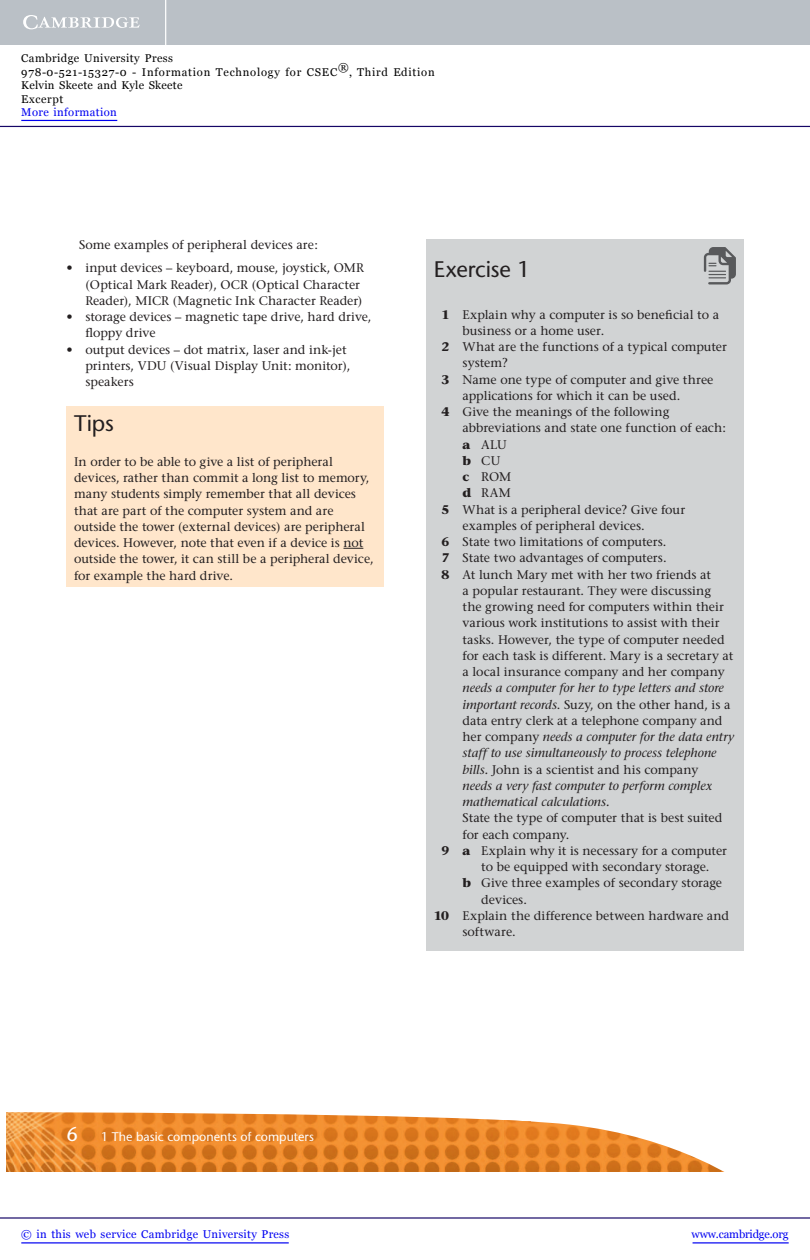
<style>
.page{position:relative;width:810px;height:1260px;background:#fff}
.page>*{position:absolute;margin:0;border:0;box-sizing:border-box;transform-origin:0 0}
.t1{font:22.5px "Stone Sans";letter-spacing:-.01em;color:#231f20}
.t2{font:12.5px/16.2px "Stone Serif";color:#231f20}
.t3{font:italic 12.5px/16.2px "Stone Serif";color:#231f20}
.t4{font:12.5px "Stone Sans";color:#fff}
.t5{font:11.25px/13.5px "Georgia";letter-spacing:.055em;color:#000}
.t6{font:11.25px "Georgia";letter-spacing:.025em;color:#0000f1}
.t7{font:11.25px "Georgia";letter-spacing:-.015em;color:#0000f1}
.s1{font-weight:700}
.s2{font-style:normal}
.s3{font-size:20px}
</style>
<div class="page">
<img style="left:6px;top:1112px;width:499px;height:60px">
<img style="left:505px;top:1120px;width:219px;height:52px">
<div style="left:67px;top:406px;width:317px;height:181px;background:#ffe6cb"></div>
<svg style="left:343px;top:548px;width:20px;height:1px"></svg>
<div style="left:426px;top:240px;width:317px;height:711px;background:#d1d3d4"></div>
<svg style="left:704px;top:247px;width:32px;height:37px"></svg>
<hr style="left:0;top:1217px;width:810px;height:2px;background:#150666">
<hr style="left:693px;top:1242px;width:96px;height:1px;background:#0000f1">
<hr style="left:0;top:126px;width:810px;height:1px;background:#150666">
<div style="left:0;top:0;width:810px;height:45px;background:#bac0c6"></div>
<svg style="left:23px;top:15px;width:117px;height:14px"></svg>
<hr style="left:165px;top:0;width:1px;height:45px;background:#fff">
<hr style="left:21px;top:1242px;width:268px;height:1px;background:#0000f1">
<hr style="left:21px;top:120px;width:96px;height:1px;background:#0000f1">
<p class="t5" style="left:21px;top:52px;width:415px">Cambridge University Press<br>978-0-521-15327-0 - Information Technology for CSEC®, Third Edition Kelvin Skeete and Kyle Skeete<br>Excerpt</p>
<p class="t6" style="left:21px;top:106px;width:97px">More information</p>
<p class="t2" style="left:79px;top:238px;width:240px">Some examples of peripheral devices are:</p>
<p class="t2" style="left:85px;top:261px;width:280px;text-indent:-19px">• input devices – keyboard, mouse, joystick, OMR (Optical Mark Reader), OCR (Optical Character<br>Reader), MICR (Magnetic Ink Character Reader)</p>
<p class="t2" style="left:85px;top:310px;width:288px;text-indent:-19px">• storage devices – magnetic tape drive, hard drive, floppy drive</p>
<p class="t2" style="left:85px;top:343px;width:267px;text-indent:-19px">• output devices – dot matrix, laser and ink-jet printers, VDU (Visual Display Unit: monitor), speakers</p>
<h1 class="t1" style="left:74px;top:414px;width:41px">Tips</h1>
<p class="t2" style="left:74px;top:455px;width:301px">In order to be able to give a list of peripheral devices, rather than commit a long list to memory, many students simply remember that all devices that are part of the computer system and are outside the tower (external devices) are peripheral devices. However, note that even if a device is not outside the tower, it can still be a peripheral device, for example the hard drive.</p>
<h1 class="t1" style="left:434px;top:260px;width:98px">Exercise 1</h1>
<p class="t2" style="left:442px;top:308px;width:279px"><span class="s1">1</span> Explain why a computer is so beneficial to a</p>
<p class="t2" style="left:463px;top:324px;width:143px">business or a home user.</p>
<p class="t2" style="left:442px;top:340px;width:287px"><span class="s1">2</span> What are the functions of a typical computer</p>
<p class="t2" style="left:463px;top:356px;width:47px">system?</p>
<p class="t2" style="left:442px;top:373px;width:273px"><span class="s1">3</span> Name one type of computer and give three</p>
<p class="t2" style="left:463px;top:389px;width:219px">applications for which it can be used.</p>
<p class="t2" style="left:442px;top:405px;width:229px"><span class="s1">4</span> Give the meanings of the following</p>
<p class="t2" style="left:463px;top:421px;width:265px">abbreviations and state one function of each:</p>
<p class="t2" style="left:463px;top:438px;width:46px"><span class="s1">a</span> ALU</p>
<p class="t2" style="left:463px;top:454px;width:39px"><span class="s1">b</span> CU</p>
<p class="t2" style="left:463px;top:470px;width:50px"><span class="s1">c</span> ROM</p>
<p class="t2" style="left:463px;top:486px;width:50px"><span class="s1">d</span> RAM</p>
<p class="t2" style="left:442px;top:503px;width:245px"><span class="s1">5</span> What is a peripheral device? Give four</p>
<p class="t2" style="left:463px;top:519px;width:184px">examples of peripheral devices.</p>
<p class="t2" style="left:442px;top:535px;width:226px"><span class="s1">6</span> State two limitations of computers.</p>
<p class="t2" style="left:442px;top:551px;width:227px"><span class="s1">7</span> State two advantages of computers.</p>
<p class="t2" style="left:442px;top:568px;width:271px"><span class="s1">8</span> At lunch Mary met with her two friends at</p>
<p class="t2" style="left:463px;top:584px;width:250px">a popular restaurant. They were discussing</p>
<p class="t2" style="left:463px;top:600px;width:263px">the growing need for computers within their</p>
<p class="t2" style="left:463px;top:616px;width:259px">various work institutions to assist with their</p>
<p class="t2" style="left:463px;top:633px;width:264px">tasks. However, the type of computer needed</p>
<p class="t2" style="left:463px;top:649px;width:272px">for each task is different. Mary is a secretary at</p>
<p class="t2" style="left:463px;top:665px;width:264px">a local insurance company and her company</p>
<p class="t3" style="left:463px;top:681px;width:273px">needs a computer for her to type letters and store important records<span class="s2">. Suzy, on the other hand, is a data entry clerk at a telephone company and her company</span> needs a computer for the data entry staff to use simultaneously to process telephone bills. <span class="s2">John is a scientist and his company<br></span>needs a very fast computer to perform complex mathematical calculations.</p>
<p class="t2" style="left:463px;top:811px;width:261px">State the type of computer that is best suited</p>
<p class="t2" style="left:463px;top:828px;width:108px">for each company.</p>
<p class="t2" style="left:442px;top:844px;width:287px"><span class="s1">9 a</span> Explain why it is necessary for a computer</p>
<p class="t2" style="left:481px;top:860px;width:230px">to be equipped with secondary storage.</p>
<p class="t2" style="left:463px;top:876px;width:261px"><span class="s1">b</span> Give three examples of secondary storage</p>
<p class="t2" style="left:481px;top:893px;width:47px">devices.</p>
<p class="t2" style="left:434px;top:909px;width:297px"><span class="s1">10</span> Explain the difference between hardware and</p>
<p class="t2" style="left:463px;top:925px;width:55px">software.</p>
<p class="t4" style="left:67px;top:1132px;width:249px"><span class="s3">6</span> 1 The basic components of computers</p>
<p class="t6" style="left:21px;top:1227px;width:269px">© in this web service Cambridge University Press</p>
<p class="t7" style="left:692px;top:1227px;width:99px">www.cambridge.org</p>
</div>
